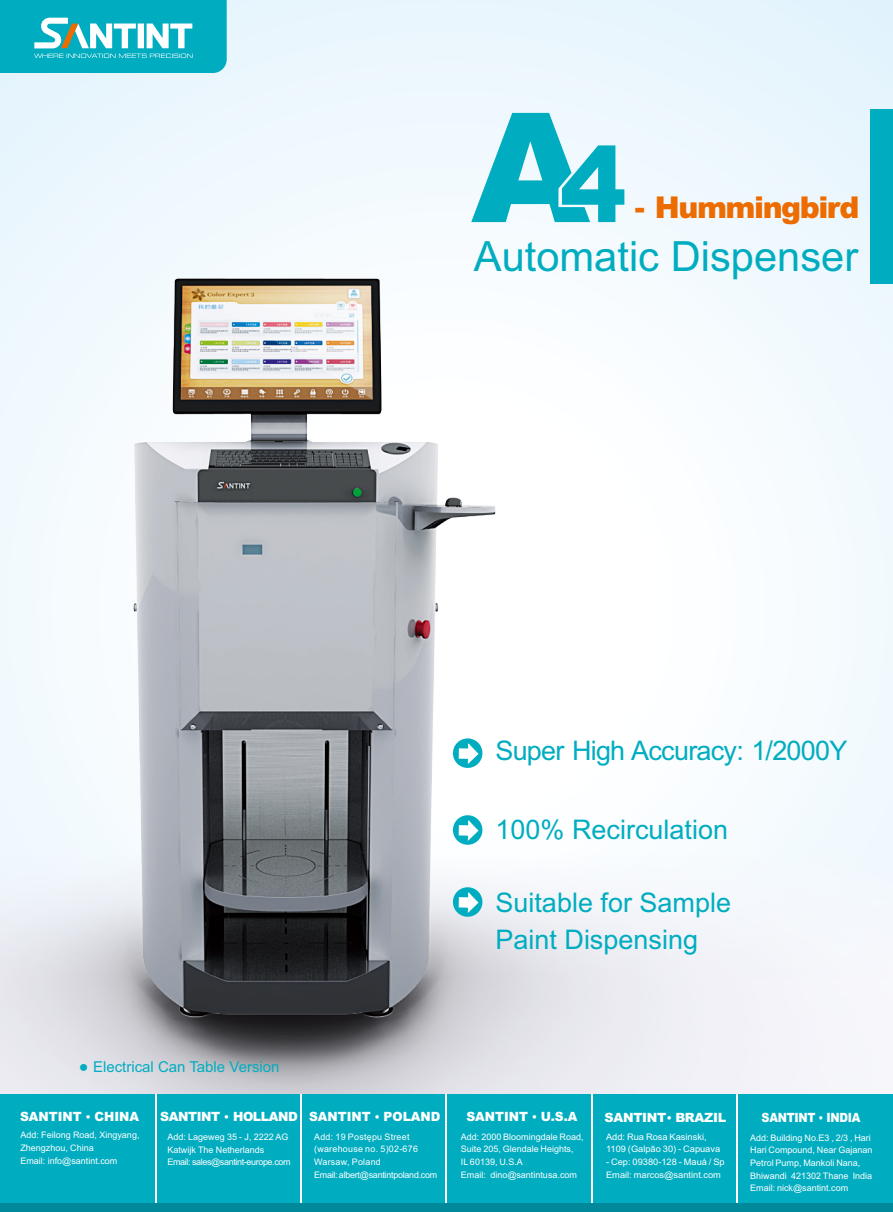
<style>
.page{position:relative;width:893px;height:1212px;background:#eaf6fd}
.page>*{position:absolute;margin:0;border:0;box-sizing:border-box;transform-origin:0 0}
.t1{font:41.7px "Arial";color:#00adc0}
.t2{font:900 30px "Arial";letter-spacing:-.05em;color:#ed6c00}
.t3{font:27px/36.2px "Arial";color:#00adc0}
.t4{font:27px "Arial";letter-spacing:-.03em;color:#00adc0}
.t5{font:15px "Arial";color:#00adc0}
.t6{font:900 12.75px "Arial";letter-spacing:-.025em;color:#fff}
.t7{font:900 12.75px "Arial";color:#fff}
.t8{font:900 12.75px "Arial";letter-spacing:-.025em;color:#fff;scale:.87 1}
.t9{font:9px/12.6px "Arial";color:#fff}
.t10{font:9px/12.6px "Arial";letter-spacing:.03em;color:#fff}
.s1{font-family:"Microsoft Ya Hei"}
.s2{font-family:"Microsoft Ya Hei";font-weight:400}
.s3{font-family:"Microsoft Ya Hei";font-weight:700}
</style>
<div class="page">
<img style="left:0;top:143px;width:893px;height:951px">
<div style="left:871px;top:109px;width:22px;height:174px;background:#00adc0"></div>
<svg style="left:0;top:0;width:227px;height:73px"></svg>
<svg style="left:471px;top:113px;width:153px;height:109px"></svg>
<svg style="left:451px;top:737px;width:33px;height:32px"></svg>
<svg style="left:451px;top:814px;width:33px;height:32px"></svg>
<svg style="left:451px;top:886px;width:33px;height:32px"></svg>
<div style="left:0;top:1094px;width:893px;height:118px;background:#00adc0"></div>
<hr style="left:155px;top:1094px;width:2px;height:116px;background:#fff">
<hr style="left:300px;top:1094px;width:2px;height:116px;background:#fff">
<hr style="left:446px;top:1094px;width:1px;height:116px;background:#fff">
<hr style="left:591px;top:1094px;width:2px;height:116px;background:#fff">
<hr style="left:736px;top:1094px;width:2px;height:116px;background:#fff">
<div style="left:0;top:1203px;width:893px;height:9px;background:#00889b"></div>
<h2 class="t2" style="left:635px;top:197px;width:226px">- Hummingbird</h2>
<h1 class="t1" style="left:474px;top:241px;width:386px">Automatic Dispenser</h1>
<h3 class="t4" style="left:495px;top:740px;width:353px">Super High Accuracy: 1/2000Y</h3>
<h3 class="t3" style="left:495px;top:814px;width:234px">100% Recirculation</h3>
<h3 class="t5" style="left:79px;top:1061px;width:202px"><span class="s1">●</span> Electrical Can Table Version</h3>
<h3 class="t3" style="left:495px;top:887px;width:237px">Suitable for Sample<br>Paint Dispensing</h3>
<h3 class="t7" style="left:20px;top:1112px;width:120px">SANTINT <span class="s2">•</span> CHINA</h3>
<p class="t9" style="left:20px;top:1130px;width:121px">Add: Feilong Road, Xingyang,<br>Zhengzhou, China<br>Email: info@santint.com</p>
<h3 class="t6" style="left:160px;top:1112px;width:282px">SANTINT <span class="s2">•</span> HOLLAND SANTINT <span class="s2">•</span> POLAND</h3>
<h3 class="t7" style="left:466px;top:1112px;width:113px">SANTINT <span class="s2">•</span> U.S.A</h3>
<h3 class="t6" style="left:605px;top:1113px;width:123px">SANTINT<span class="s3">·</span> BRAZIL</h3>
<h3 class="t8" style="left:762px;top:1113px;width:115px">SANTINT <span class="s2">•</span> INDIA</h3>
<p class="t10" style="left:314px;top:1131px;width:125px">Add: 19 Postępu Street (warehouse no. 5)02-676<br>Warsaw, Poland<br>Email: albert@santintpoland.com</p>
<p class="t9" style="left:167px;top:1131px;width:125px">Add: Lageweg 35 - J, 2222 AG<br>Katwijk The Netherlands<br>Email: sales@santint-europe.com</p>
<p class="t9" style="left:606px;top:1131px;width:116px">Add: Rua Rosa Kasinski,<br>1109 (Galpão 30) - Capuava</p>
<p class="t9" style="left:461px;top:1131px;width:124px">Add: 2000 Bloomingdale Road,<br>Suite 205, Glendale Heights,<br>IL 60139, U.S.A<br>Email: dino@santintusa.com</p>
<p class="t9" style="left:606px;top:1156px;width:120px">- Cep: 09380-128 - Mauá / Sp<br>Email: marcos@santint.com</p>
<p class="t9" style="left:750px;top:1132px;width:124px">Add: Building No.E3 , 2/3 , Hari<br>Hari Compound, Near Gajanan<br>Petrol Pump, Mankoli Nana,<br>Bhiwandi 421302 Thane India<br>Email: nick@santint.com</p>
</div>
